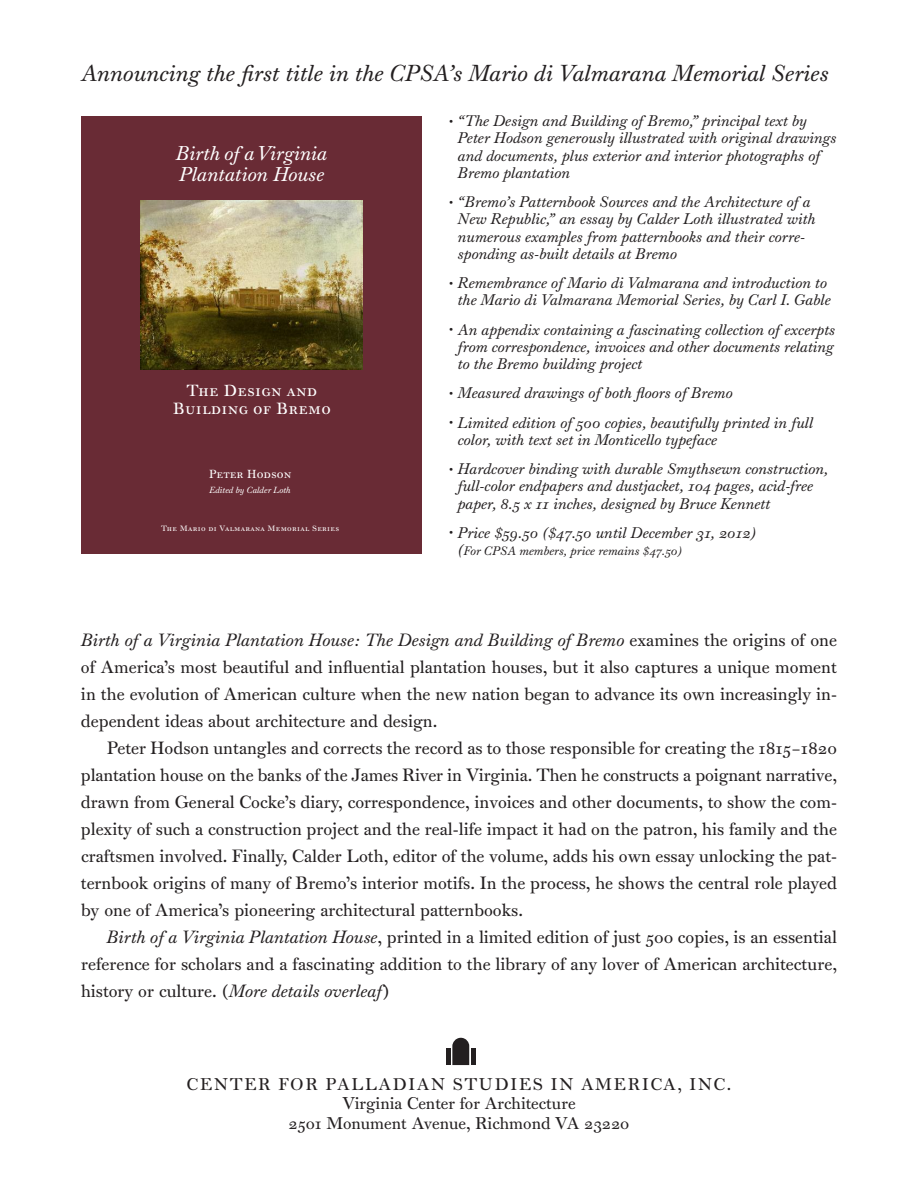
<style>
.page{position:relative;width:918px;height:1188px;background:#fff}
.page>*{position:absolute;margin:0;border:0;box-sizing:border-box;transform-origin:0 0}
.t1{font:italic 22.5px "Monticello Old Style";color:#231f20}
.t2{font:italic 19.5px/21.6px "Monticello Old Style";color:#fff}
.t3{font:17.25px/27px "Monticello Old Style";color:#231f20;text-align:justify}
.t4{font:16.5px/19.5px "Monticello Old Style";color:#231f20;text-align:center}
.t5{font:16.5px "Monticello Small Cap";letter-spacing:.075em;color:#231f20}
.t6{font:15.6px/18.3px "Monticello Small Cap";letter-spacing:.015em;color:#fff;text-align:center}
.t7{font:italic 15px/17.2px "Monticello Old Style";color:#231f20}
.t8{font:italic 12px "Monticello Old Style";color:#231f20}
.t9{font:11.4px "Monticello Small Cap";color:#fff}
.t10{font:italic 8.7px "Monticello";color:#fff}
.t11{font:7.5px "Monticello Small Cap";letter-spacing:.045em;color:#fff}
.s1{font-size:10.5px}
.s2{font-size:15px}
.s3{font-style:italic}
</style>
<div class="page">
<div style="left:81px;top:116px;width:340px;height:438px;background:#692b35"></div>
<img style="left:141px;top:201px;width:222px;height:168px">
<svg style="left:452px;top:1038px;width:17px;height:27px"></svg>
<hr style="left:446px;top:1048px;width:4px;height:17px;background:#231f20">
<div style="left:471px;top:1048px;width:5px;height:17px;background:#231f20"></div>
<h1 class="t1" style="left:81px;top:60px;width:749px">Announcing the first title in the CPSA’s Mario di Valmarana Memorial Series</h1>
<p class="t2" style="left:176px;top:142px;width:153px">Birth of a Virginia<br>Plantation House</p>
<p class="t6" style="left:173px;top:381px;width:159px">The Design and<br>Building of Bremo</p>
<p class="t9" style="left:209px;top:467px;width:84px">Peter Hodson</p>
<p class="t10" style="left:209px;top:485px;width:83px">Edited by Calder Loth</p>
<p class="t11" style="left:161px;top:524px;width:180px">The Mario di Valmarana Memorial Series</p>
<p class="t7" style="left:458px;top:112px;width:380px;text-indent:-9px"><span class="s1">•</span> “The Design and Building of Bremo,” principal text by Peter Hodson generously illustrated with original drawings and documents, plus exterior and interior photographs of Bremo plantation</p>
<p class="t7" style="left:458px;top:193px;width:359px;text-indent:-9px"><span class="s1">•</span> “Bremo’s Patternbook Sources and the Architecture of a New Republic,” an essay by Calder Loth illustrated with numerous examples from patternbooks and their corre&shy;sponding as-built details at Bremo</p>
<p class="t7" style="left:449px;top:274px;width:383px;text-align:center"><span class="s1">•</span> Remembrance of Mario di Valmarana and introduction to the Mario di Valmarana Memorial Series, by Carl I. Gable</p>
<p class="t7" style="left:458px;top:321px;width:379px;text-align:justify;text-indent:-9px"><span class="s1">•</span> An appendix containing a fascinating collection of excerpts from correspondence, invoices and other documents relating to the Bremo building project</p>
<p class="t7" style="left:449px;top:385px;width:285px"><span class="s1">•</span> Measured drawings of both floors of Bremo</p>
<p class="t7" style="left:458px;top:414px;width:357px;text-indent:-9px"><span class="s1">•</span> Limited edition of 500 copies, beautifully printed in full color, with text set in Monticello typeface</p>
<p class="t7" style="left:458px;top:460px;width:372px;text-indent:-9px"><span class="s1">•</span> Hardcover binding with durable Smythsewn construction, full-color endpapers and dustjacket, 104 pages, acid-free paper, 8.5 x 11 inches, designed by Bruce Kennett</p>
<p class="t7" style="left:449px;top:524px;width:309px"><span class="s1">•</span> Price $59.50 ($47.50 until December 31, 2012)</p>
<p class="t8" style="left:458px;top:544px;width:226px"><span class="s2">(</span>For CPSA members, price remains $47.50)</p>
<p class="t3" style="left:81px;top:627px;width:758px"><span class="s3">Birth of a Virginia Plantation House: The Design and Building of Bremo</span> examines the origins of one of America’s most beautiful and influential plantation houses, but it also captures a unique moment in the evolution of American culture when the new nation began to advance its own increasingly in&shy;dependent ideas about architecture and design.</p>
<p class="t3" style="left:81px;top:735px;width:758px;text-indent:26px">Peter Hodson untangles and corrects the record as to those responsible for creating the 1815–1820 plantation house on the banks of the James River in Virginia. Then he constructs a poignant narrative, drawn from General Cocke’s diary, correspondence, invoices and other documents, to show the com&shy;plexity of such a construction project and the real-life impact it had on the patron, his family and the craftsmen involved. Finally, Calder Loth, editor of the volume, adds his own essay unlocking the pat&shy;ternbook origins of many of Bremo’s interior motifs. In the process, he shows the central role played by one of America’s pioneering architectural patternbooks.</p>
<p class="t3" style="left:81px;top:924px;width:758px;text-indent:26px"><span class="s3">Birth of a Virginia Plantation House</span>, printed in a limited edition of just 500 copies, is an essential reference for scholars and a fascinating addition to the library of any lover of American architecture, history or culture. (<span class="s3">More details overleaf</span>)</p>
<p class="t5" style="left:187px;top:1074px;width:546px">CENTER FOR PALLADIAN STUDIES IN AMERICA, INC.</p>
<p class="t4" style="left:289px;top:1094px;width:342px">Virginia Center for Architecture<br>2501 Monument Avenue, Richmond VA 23220</p>
</div>
